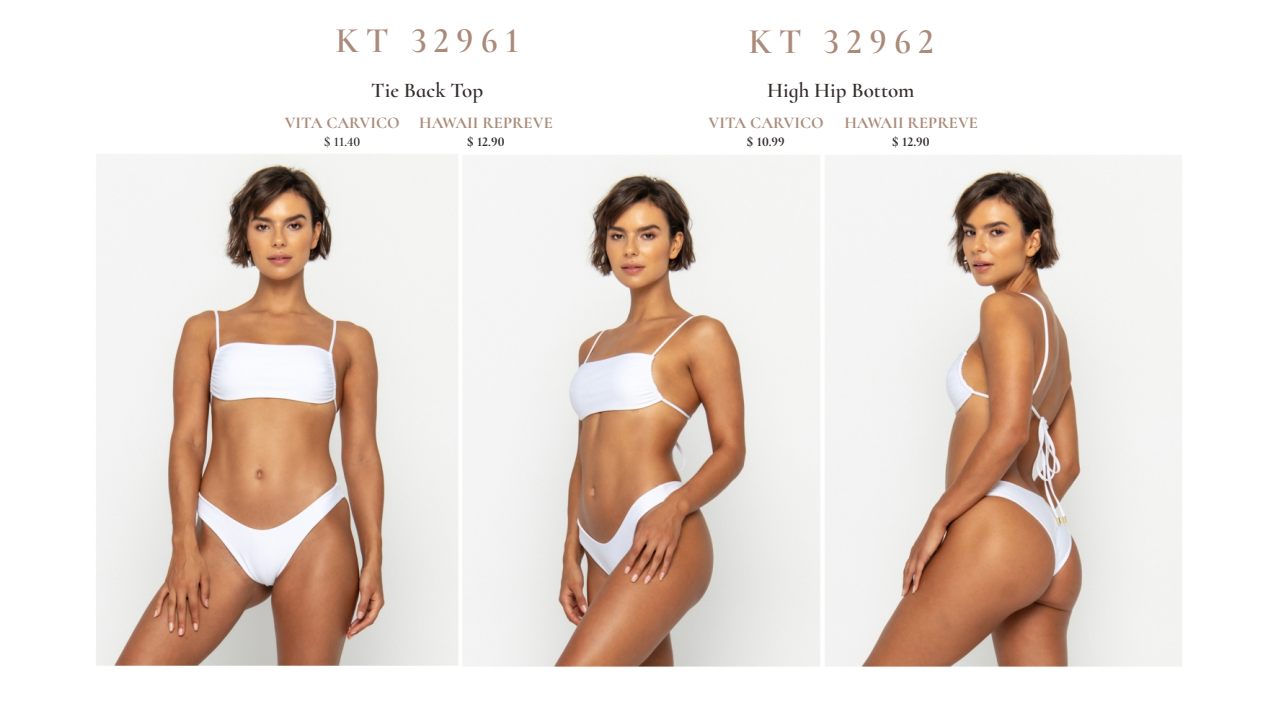
<style>
.page{position:relative;width:1276px;height:702px;background:#fff}
.page>*{position:absolute;margin:0;border:0;box-sizing:border-box;transform-origin:0 0}
.t1{font:600 36px "Cormorant Infant";letter-spacing:.185em;color:#aa8a79}
.t2{font:600 21px "Cormorant Infant";color:#332c2b}
.t3{font:700 16.5px "Cormorant Infant";color:#aa8a79}
.t4{font:700 13.5px "Cormorant Infant";color:#332c2b}
.t5{font:600 13.5px "Cormorant Infant";color:#332c2b}
</style>
<div class="page">
<img style="left:96px;top:154px;width:1086px;height:514px">
<h1 class="t1" style="left:335px;top:19px;width:185px">KT 32961</h1>
<p class="t2" style="left:371px;top:77px;width:113px">Tie Back Top</p>
<p class="t3" style="left:285px;top:113px;width:117px">VITA CARVICO</p>
<p class="t5" style="left:324px;top:133px;width:38px">$ 11.40</p>
<p class="t3" style="left:419px;top:113px;width:135px">HAWAII REPREVE</p>
<p class="t4" style="left:467px;top:133px;width:39px">$ 12.90</p>
<h1 class="t1" style="left:748px;top:19px;width:187px">KT 32962</h1>
<p class="t2" style="left:767px;top:78px;width:149px">High Hip Bottom</p>
<p class="t3" style="left:708px;top:113px;width:271px">VITA CARVICO HAWAII REPREVE</p>
<p class="t4" style="left:746px;top:133px;width:40px">$ 10.99</p>
<p class="t4" style="left:892px;top:133px;width:39px">$ 12.90</p>
</div>
